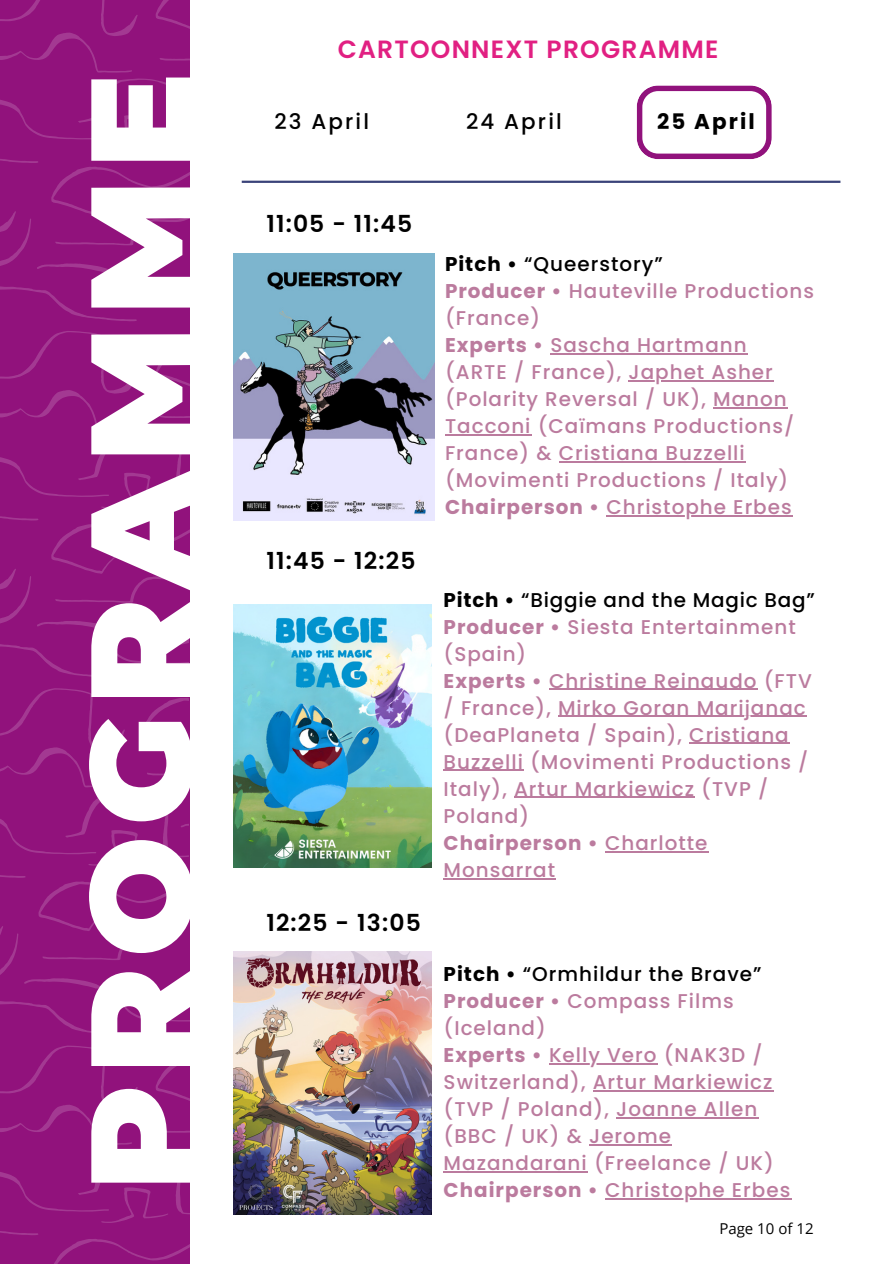
<style>
.page{position:relative;width:894px;height:1264px;background:#fff}
.page>*{position:absolute;margin:0;border:0;box-sizing:border-box;transform-origin:0 0}
.t1{font:900 142.95px "Montserrat";letter-spacing:.075em;color:#fff}
.t2{font:600 24.9px "Poppins";letter-spacing:.05em;color:#e12082}
.t3{font:600 23.4px "Poppins";letter-spacing:.05em;color:#000}
.t4{font:500 21.45px "Poppins";letter-spacing:.1em;color:#000}
.t5{font:700 21.45px "Poppins";letter-spacing:.1em;color:#000}
.t6{font:500 19.95px/27px "Poppins";letter-spacing:.05em;color:#bb7b9e}
.t7{font:15px "Open Sans";color:#000}
.s1{font-weight:700;color:#000}
.s2{color:#000}
.s3{font-weight:700}
</style>
<div class="page">
<div style="left:0;top:0;width:190px;height:1263px;background:#91127c"></div>
<svg style="left:0;top:0;width:190px;height:321px"></svg>
<svg style="left:0;top:331px;width:190px;height:347px"></svg>
<svg style="left:0;top:688px;width:190px;height:347px"></svg>
<svg style="left:0;top:1045px;width:190px;height:218px"></svg>
<svg style="left:636px;top:85px;width:135px;height:74px"></svg>
<hr style="left:242px;top:181px;width:598px;height:2px;background:#3a4379">
<img style="left:233px;top:604px;width:198px;height:263px">
<hr style="left:549px;top:689px;width:208px;height:1px;background:#bb7b9e">
<hr style="left:558px;top:716px;width:248px;height:1px;background:#bb7b9e">
<hr style="left:689px;top:743px;width:100px;height:1px;background:#bb7b9e">
<hr style="left:443px;top:770px;width:80px;height:1px;background:#bb7b9e">
<hr style="left:514px;top:797px;width:180px;height:1px;background:#bb7b9e">
<hr style="left:605px;top:851px;width:103px;height:1px;background:#bb7b9e">
<hr style="left:443px;top:878px;width:113px;height:1px;background:#bb7b9e">
<img style="left:233px;top:254px;width:201px;height:266px">
<hr style="left:550px;top:353px;width:197px;height:1px;background:#bb7b9e">
<hr style="left:628px;top:380px;width:145px;height:1px;background:#bb7b9e">
<hr style="left:713px;top:407px;width:74px;height:1px;background:#bb7b9e">
<hr style="left:445px;top:434px;width:86px;height:1px;background:#bb7b9e">
<hr style="left:558px;top:461px;width:187px;height:1px;background:#bb7b9e">
<hr style="left:606px;top:515px;width:186px;height:1px;background:#bb7b9e">
<img style="left:233px;top:951px;width:198px;height:263px">
<hr style="left:549px;top:1063px;width:108px;height:1px;background:#bb7b9e">
<hr style="left:592px;top:1090px;width:181px;height:1px;background:#bb7b9e">
<hr style="left:616px;top:1117px;width:142px;height:1px;background:#bb7b9e">
<hr style="left:589px;top:1144px;width:82px;height:1px;background:#bb7b9e">
<hr style="left:443px;top:1171px;width:144px;height:1px;background:#bb7b9e">
<hr style="left:605px;top:1198px;width:186px;height:1px;background:#bb7b9e">
<p class="t1" style="left:53px;top:1190px;width:1119px;rotate:-90deg">PROGRAMME</p>
<p class="t2" style="left:337px;top:31px;width:382px">CARTOONNEXT PROGRAMME</p>
<p class="t4" style="left:274px;top:107px;width:96px">23 April</p>
<h3 class="t4" style="left:466px;top:107px;width:97px">24 April</h3>
<p class="t5" style="left:657px;top:107px;width:99px">25 April</p>
<p class="t3" style="left:266px;top:207px;width:147px">11:05 - 11:45</p>
<p class="t3" style="left:266px;top:544px;width:151px">11:45 - 12:25</p>
<p class="t3" style="left:266px;top:906px;width:156px">12:25 - 13:05</p>
<p class="t6" style="left:445px;top:251px;width:370px"><span class="s1">Pitch •</span> <span class="s2">“Queerstory”<br></span><span class="s3">Producer •</span> Hauteville Productions (France)<br><span class="s3">Experts •</span> Sascha Hartmann<br>(ARTE / France), Japhet Asher</p>
<p class="t6" style="left:445px;top:386px;width:350px">(Polarity Reversal / UK), Manon<br>Tacconi (Caïmans Productions/<br>France) &amp; Cristiana Buzzelli (Movimenti Productions / Italy)<br><span class="s3">Chairperson •</span> Christophe Erbes</p>
<p class="t6" style="left:443px;top:586px;width:372px"><span class="s1">Pitch •</span> <span class="s2">“Biggie and the Magic Bag”<br></span><span class="s3">Producer •</span> Siesta Entertainment (Spain)<br><span class="s3">Experts •</span> Christine Reinaudo (FTV / France), Mirko Goran Marijanac</p>
<h1 class="t6" style="left:443px;top:721px;width:366px">(DeaPlaneta / Spain), Cristiana<br>Buzzelli (Movimenti Productions /<br>Italy), Artur Markiewicz (TVP /<br>Poland)<br><span class="s3">Chairperson •</span> Charlotte<br>Monsarrat</h1>
<p class="t6" style="left:443px;top:960px;width:320px"><span class="s1">Pitch •</span> <span class="s2">“Ormhildur the Brave”<br></span><span class="s3">Producer •</span> Compass Films (Iceland)<br><span class="s3">Experts •</span> Kelly Vero (NAK3D /</p>
<p class="t6" style="left:443px;top:1068px;width:331px">Switzerland), Artur Markiewicz (TVP / Poland), Joanne Allen (BBC / UK) &amp; Jerome<br>Mazandarani (Freelance / UK)</p>
<p class="t6" style="left:443px;top:1176px;width:348px"><span class="s3">Chairperson •</span> Christophe Erbes</p>
<p class="t7" style="left:719px;top:1217px;width:96px">Page 10 of 12</p>
</div>
